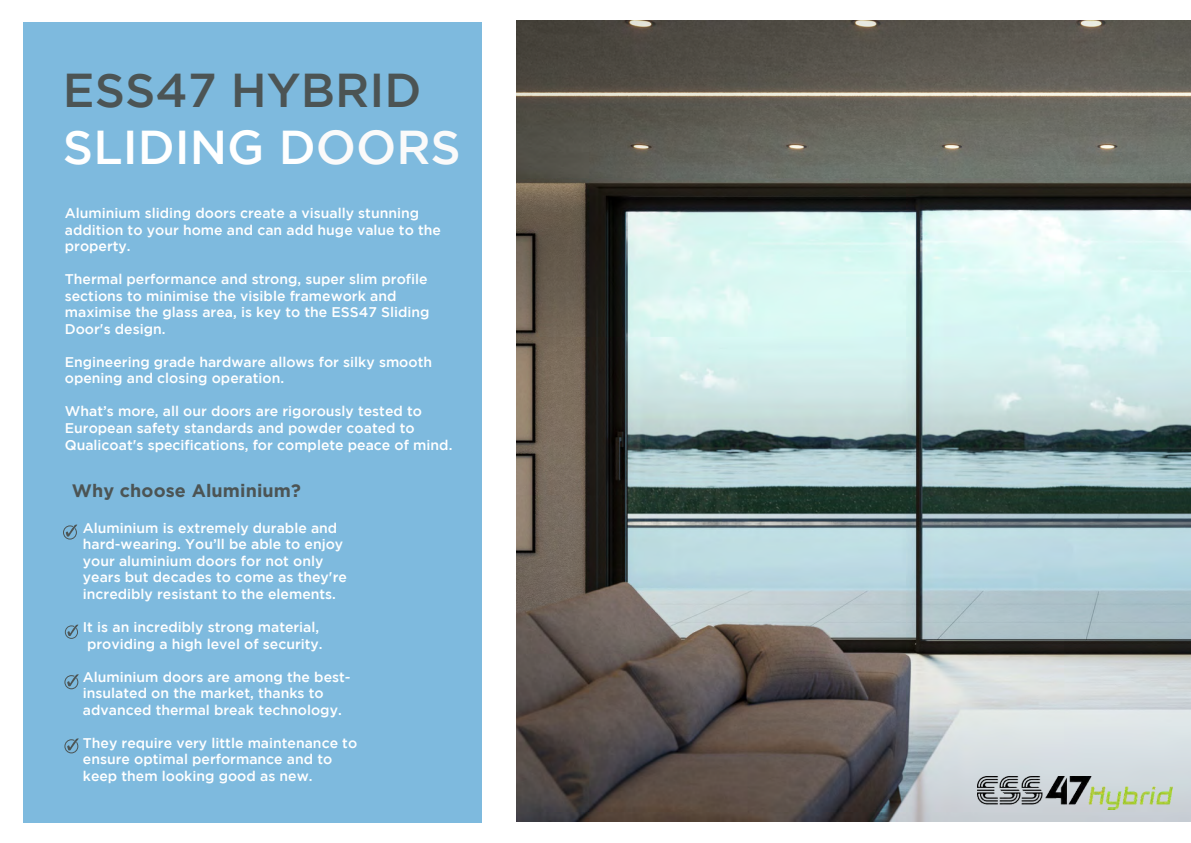
<style>
.page{position:relative;width:1191px;height:843px;background:#fff}
.page>*{position:absolute;margin:0;border:0;box-sizing:border-box;transform-origin:0 0}
.t1{font:500 47.4px/57px "Gotham";color:#4c5454}
.t2{font:700 18px "Gotham";letter-spacing:.005em;color:#4c5454}
.t3{font:500 14px/16.5px "Gotham";color:#fff}
.s1{color:#fff}
.s2{color:#fafafa}
</style>
<div class="page">
<img style="left:516px;top:21px;width:674px;height:799px">
<div style="left:23px;top:22px;width:458px;height:800px;background:#7ebade"></div>
<svg style="left:63px;top:524px;width:14px;height:15px"></svg>
<svg style="left:65px;top:624px;width:13px;height:14px"></svg>
<svg style="left:64px;top:674px;width:15px;height:15px"></svg>
<svg style="left:64px;top:738px;width:15px;height:15px"></svg>
<img style="left:977px;top:775px;width:195px;height:34px">
<h1 class="t1" style="left:63px;top:65px;width:399px">ESS47 HYBRID<br><span class="s1">SLIDING D</span><span class="s2">OORS</span></h1>
<p class="t3" style="left:65px;top:206px;width:377px">Aluminium sliding doors create a visually stunning addition to your home and can add huge value to the property.</p>
<p class="t3" style="left:65px;top:272px;width:366px">Thermal performance and strong, super slim profile sections to minimise the visible framework and maximise the glass area, is key to the ESS47 Sliding Door's design.</p>
<p class="t3" style="left:65px;top:354px;width:369px">Engineering grade hardware allows for silky smooth opening and closing operation.</p>
<p class="t3" style="left:65px;top:404px;width:389px">What’s more, all our doors are rigorously tested to<br>European safety standards and powder coated to<br>Qualicoat's specifications, for complete peace of mind.</p>
<p class="t2" style="left:72px;top:480px;width:231px">Why choose Aluminium?</p>
<p class="t3" style="left:83px;top:520px;width:265px">Aluminium is extremely durable and hard-wearing. You’ll be able to enjoy your aluminium doors for not only years but decades to come as they're incredibly resistant to the elements.</p>
<p class="t3" style="left:83px;top:619px;width:241px">It is an incredibly strong material, providing a high level of security.</p>
<p class="t3" style="left:83px;top:669px;width:269px">Aluminium doors are among the best&shy;insulated on the market, thanks to advanced thermal break technology.</p>
<p class="t3" style="left:83px;top:735px;width:276px">They require very little maintenance to ensure optimal performance and to keep them looking good as new.</p>
</div>
